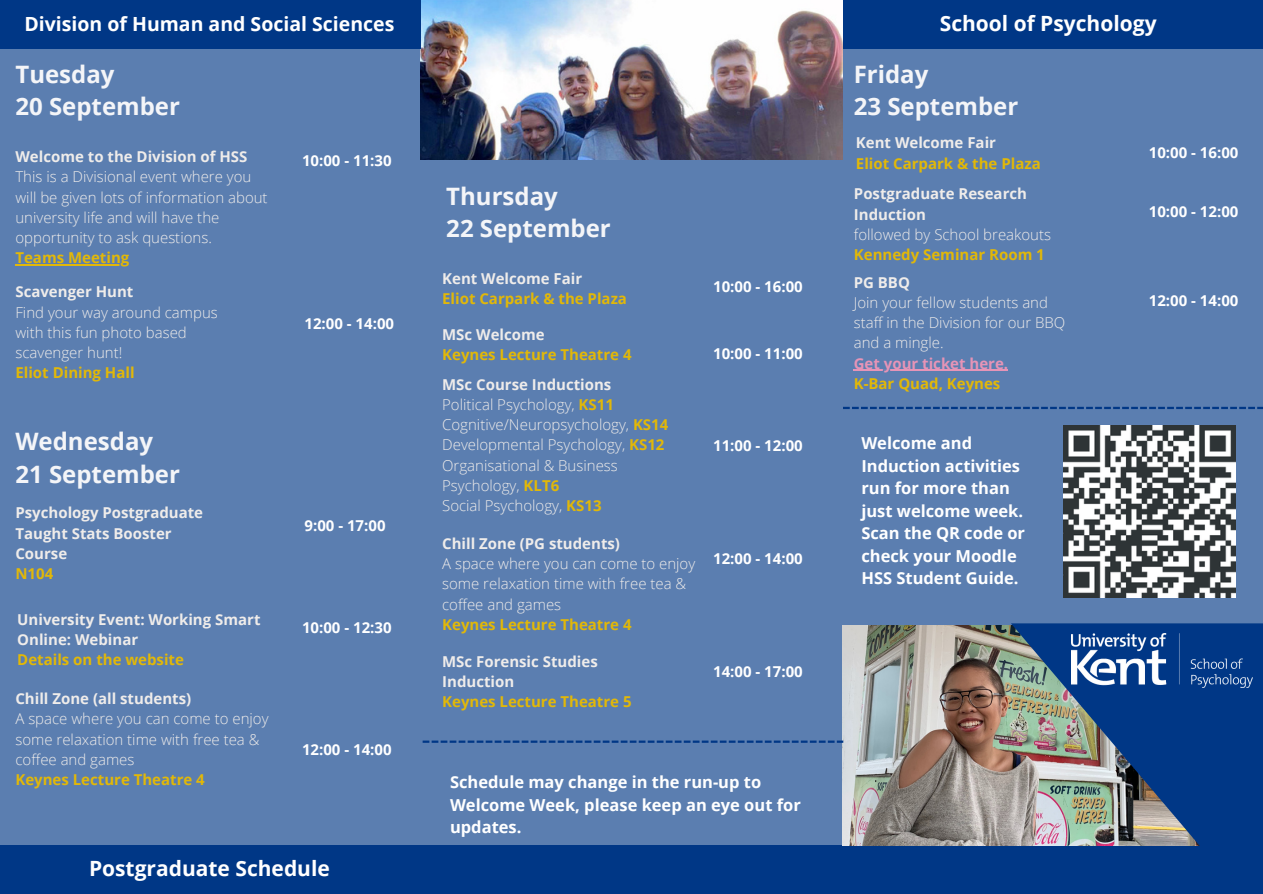
<style>
.page{position:relative;width:1263px;height:894px;background:#fff}
.page>*{position:absolute;margin:0;border:0;box-sizing:border-box;transform-origin:0 0}
.t1{font:700 24px/32.5px "Open Sans";color:#f4f5f8}
.t2{font:700 21px "Open Sans";color:#fff}
.t3{font:700 19.5px "Open Sans";color:#fff}
.t4{font:700 16.5px/22.5px "Open Sans";color:#fff}
.t5{font:300 15px/20.2px "Open Sans";color:#efecea}
.t6{font:700 15px/20.2px "Open Sans";color:#efecea}
.t7{font:700 15px "Open Sans";color:#e2b808}
.t8{font:700 15px "Open Sans";color:#fff}
.t9{font:700 15px "Open Sans";color:#e694b7}
.s1{font-weight:700}
.s2{font-weight:700;color:#e2b808}
</style>
<div class="page">
<div style="left:0;top:0;width:1263px;height:893px;background:#5b7eb0"></div>
<div style="left:0;top:844px;width:1263px;height:49px;background:#003786"></div>
<img style="left:421px;top:0;width:421px;height:160px">
<div style="left:0;top:0;width:421px;height:48px;background:#003786"></div>
<div style="left:843px;top:0;width:420px;height:48px;background:#003786"></div>
<hr style="left:15px;top:264px;width:114px;height:1px;background:#e2b808">
<img style="left:1063px;top:425px;width:172px;height:172px">
<hr style="left:854px;top:369px;width:154px;height:2px;background:#e694b7">
<img style="left:842px;top:625px;width:169px;height:220px">
<img style="left:1011px;top:623px;width:252px;height:223px">
<svg style="left:843px;top:406px;width:420px;height:3px"></svg>
<img style="left:1071px;top:633px;width:182px;height:54px">
<svg style="left:423px;top:740px;width:420px;height:2px"></svg>
<h3 class="t3" style="left:24px;top:10px;width:371px">Division of Human and Social Sciences</h3>
<h2 class="t2" style="left:940px;top:9px;width:218px">School of Psychology</h2>
<h1 class="t1" style="left:15px;top:57px;width:166px">Tuesday<br>20 September</h1>
<h1 class="t1" style="left:854px;top:57px;width:166px">Friday<br>23 September</h1>
<p class="t6" style="left:856px;top:132px;width:142px">Kent Welcome Fair</p>
<p class="t7" style="left:856px;top:152px;width:186px">Eliot Carpark &amp; the Plaza</p>
<p class="t6" style="left:15px;top:146px;width:233px">Welcome to the Division of HSS</p>
<p class="t8" style="left:1149px;top:142px;width:91px">10:00 - 16:00</p>
<p class="t5" style="left:15px;top:166px;width:254px">This is a Divisional event where you will be given lots of information about university life and will have the opportunity to ask questions.</p>
<p class="t7" style="left:15px;top:247px;width:115px">Teams Meeting</p>
<p class="t8" style="left:302px;top:150px;width:91px">10:00 - 11:30</p>
<h1 class="t1" style="left:446px;top:179px;width:166px">Thursday<br>22 September</h1>
<p class="t6" style="left:442px;top:268px;width:142px">Kent Welcome Fair</p>
<p class="t7" style="left:442px;top:288px;width:186px">Eliot Carpark &amp; the Plaza</p>
<p class="t6" style="left:854px;top:183px;width:175px">Postgraduate Research<br>Induction</p>
<p class="t5" style="left:854px;top:224px;width:199px">followed by School breakouts</p>
<p class="t7" style="left:854px;top:244px;width:192px">Kennedy Seminar Room 1</p>
<p class="t8" style="left:1149px;top:201px;width:91px">10:00 - 12:00</p>
<p class="t6" style="left:854px;top:271px;width:58px">PG BBQ</p>
<p class="t5" style="left:854px;top:292px;width:213px">Join your fellow students and staff in the Division for our BBQ and a mingle.</p>
<p class="t9" style="left:854px;top:352px;width:156px">Get your ticket here.</p>
<p class="t7" style="left:854px;top:373px;width:148px">K-Bar Quad, Keynes</p>
<p class="t8" style="left:713px;top:276px;width:91px">10:00 - 16:00</p>
<p class="t6" style="left:15px;top:281px;width:119px">Scavenger Hunt</p>
<p class="t5" style="left:15px;top:301px;width:204px">Find your way around campus with this fun photo based scavenger hunt!</p>
<p class="t7" style="left:15px;top:362px;width:121px">Eliot Dining Hall</p>
<p class="t8" style="left:1149px;top:290px;width:91px">12:00 - 14:00</p>
<p class="t8" style="left:304px;top:313px;width:91px">12:00 - 14:00</p>
<p class="t6" style="left:442px;top:324px;width:104px">MSc Welcome</p>
<p class="t7" style="left:442px;top:344px;width:191px">Keynes Lecture Theatre 4</p>
<p class="t8" style="left:713px;top:342px;width:91px">10:00 - 11:00</p>
<p class="t5" style="left:442px;top:373px;width:228px"><span class="s1">MSc Course Inductions<br></span>Political Psychology, <span class="s2">KS11<br></span>Cognitive/Neuropsychology, <span class="s2">KS14<br></span>Developmental Psychology, <span class="s2">KS12<br></span>Organisational &amp; Business<br>Psychology, <span class="s2">KLT6<br></span>Social Psychology, <span class="s2">KS13</span></p>
<h1 class="t1" style="left:15px;top:424px;width:166px">Wednesday<br>21 September</h1>
<p class="t4" style="left:861px;top:431px;width:165px">Welcome and<br>Induction activities run for more than just welcome week.<br>Scan the QR code or check your Moodle<br>HSS Student Guide.</p>
<p class="t8" style="left:713px;top:435px;width:91px">11:00 - 12:00</p>
<p class="t6" style="left:15px;top:502px;width:189px">Psychology Postgraduate<br>Taught Stats Booster<br>Course</p>
<p class="t7" style="left:15px;top:563px;width:39px">N104</p>
<p class="t8" style="left:304px;top:515px;width:83px">9:00 - 17:00</p>
<p class="t6" style="left:442px;top:532px;width:179px">Chill Zone (PG students)</p>
<p class="t5" style="left:442px;top:553px;width:255px">A space where you can come to enjoy some relaxation time with free tea &amp; coffee and games</p>
<p class="t7" style="left:442px;top:613px;width:191px">Keynes Lecture Theatre 4</p>
<p class="t8" style="left:713px;top:548px;width:91px">12:00 - 14:00</p>
<p class="t6" style="left:17px;top:608px;width:245px">University Event: Working Smart<br>Online: Webinar</p>
<p class="t7" style="left:17px;top:649px;width:168px">Details on the website</p>
<p class="t8" style="left:302px;top:616px;width:91px">10:00 - 12:30</p>
<p class="t6" style="left:442px;top:650px;width:157px">MSc Forensic Studies<br>Induction</p>
<p class="t7" style="left:442px;top:691px;width:191px">Keynes Lecture Theatre 5</p>
<p class="t8" style="left:713px;top:660px;width:91px">14:00 - 17:00</p>
<p class="t6" style="left:15px;top:688px;width:177px">Chill Zone (all students)</p>
<p class="t5" style="left:15px;top:708px;width:255px">A space where you can come to enjoy some relaxation time with free tea &amp; coffee and games</p>
<p class="t7" style="left:15px;top:769px;width:191px">Keynes Lecture Theatre 4</p>
<p class="t8" style="left:302px;top:738px;width:91px">12:00 - 14:00</p>
<p class="t4" style="left:450px;top:770px;width:352px">Schedule may change in the run-up to<br>Welcome Week, please keep an eye out for updates.</p>
<h2 class="t2" style="left:89px;top:853px;width:242px">Postgraduate Schedule</h2>
</div>
